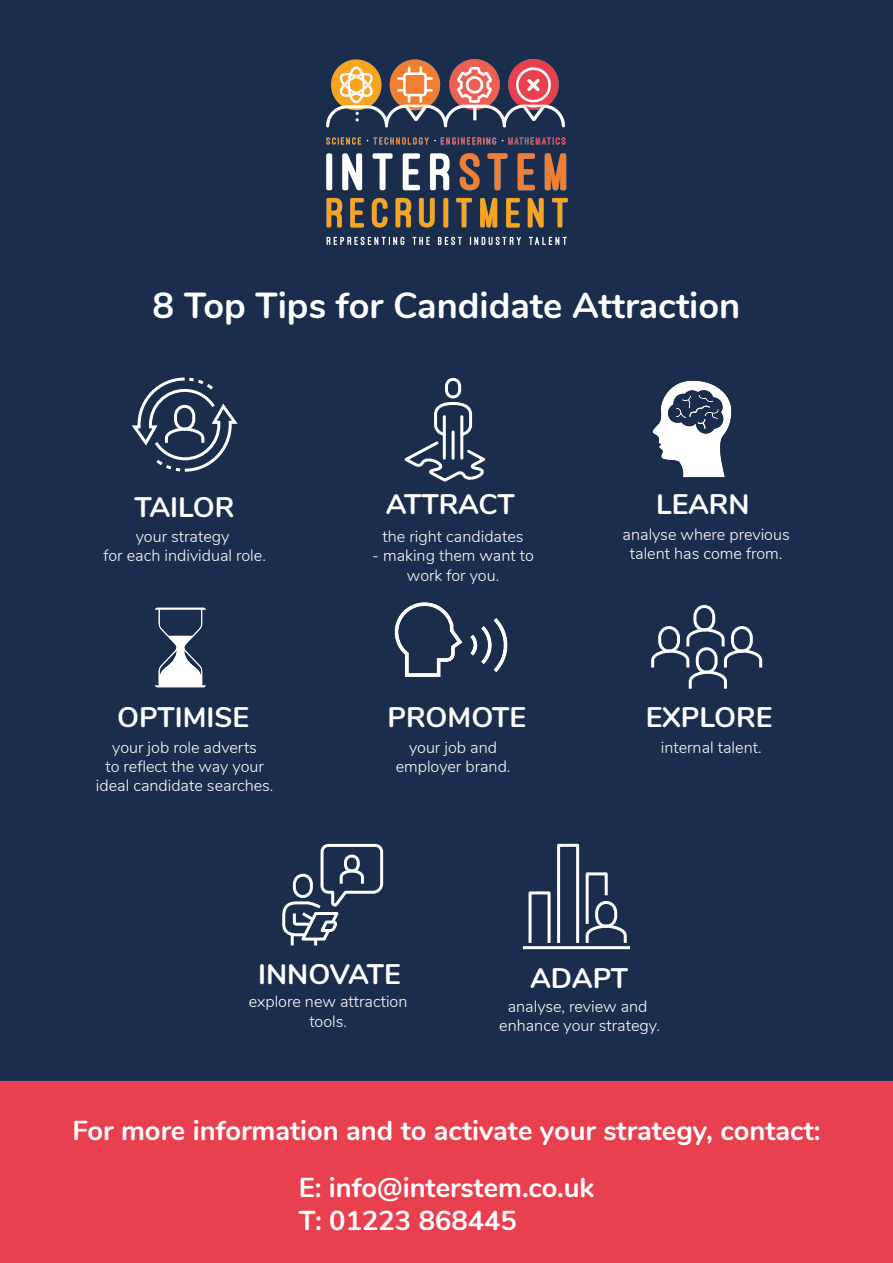
<style>
.page{position:relative;width:893px;height:1263px;background:#1a2d4c}
.page>*{position:absolute;margin:0;border:0;box-sizing:border-box;transform-origin:0 0}
.t1{font:700 36.15px "Nunito";color:#fff}
.t2{font:700 28.2px "Nunito";color:#fff}
.t3{font:700 27.3px/56.6px "Nunito";color:#fff;text-align:center}
.t4{font:300 16.2px/19.4px "Nunito";color:#fff;text-align:center}
</style>
<div class="page">
<img style="left:394px;top:602px;width:114px;height:75px">
<img style="left:155px;top:607px;width:51px;height:81px">
<img style="left:652px;top:380px;width:80px;height:98px">
<svg style="left:131px;top:377px;width:107px;height:95px"></svg>
<svg style="left:404px;top:402px;width:82px;height:80px"></svg>
<div style="left:445px;top:378px;width:16px;height:20px;border:3px solid #fff;border-radius:7px"></div>
<hr style="left:460px;top:417px;width:3px;height:41px;background:#fff">
<hr style="left:443px;top:417px;width:3px;height:41px;background:#fff">
<hr style="left:452px;top:432px;width:3px;height:26px;background:#fff">
<svg style="left:651px;top:605px;width:112px;height:84px"></svg>
<svg style="left:282px;top:843px;width:102px;height:102px"></svg>
<div style="left:344px;top:854px;width:16px;height:18px;border:3px solid #fff;border-radius:6px"></div>
<div style="left:557px;top:844px;width:22px;height:100px;border:3px solid #fff"></div>
<div style="left:528px;top:891px;width:23px;height:53px;border:3px solid #fff"></div>
<hr style="left:523px;top:946px;width:107px;height:3px;background:#fff">
<svg style="left:585px;top:872px;width:42px;height:71px"></svg>
<div style="left:0;top:1082px;width:893px;height:181px;background:#e9404f"></div>
<img style="left:326px;top:60px;width:241px;height:184px">
<h1 class="t1" style="left:153px;top:279px;width:589px">8 Top Tips for Candidate Attraction</h1>
<h2 class="t2" style="left:134px;top:486px;width:101px">TAILOR</h2>
<p class="t4" style="left:103px;top:526px;width:164px">your strategy<br>for each individual role.</p>
<h2 class="t2" style="left:117px;top:696px;width:133px">OPTIMISE</h2>
<p class="t4" style="left:96px;top:736px;width:179px">your job role adverts<br>to reflect the way your ideal candidate searches.</p>
<h2 class="t2" style="left:386px;top:484px;width:131px">ATTRACT</h2>
<p class="t4" style="left:383px;top:526px;width:142px">the right candidates</p>
<p class="t4" style="left:372px;top:545px;width:163px">- making them want to work for you.</p>
<h2 class="t2" style="left:387px;top:696px;width:140px">PROMOTE</h2>
<p class="t4" style="left:396px;top:736px;width:116px">your job and employer brand.</p>
<h2 class="t2" style="left:656px;top:484px;width:95px">LEARN</h2>
<p class="t4" style="left:623px;top:524px;width:169px">analyse where previous talent has come from.</p>
<h2 class="t2" style="left:646px;top:696px;width:128px">EXPLORE</h2>
<p class="t4" style="left:661px;top:736px;width:102px">internal talent.</p>
<h2 class="t2" style="left:258px;top:953px;width:144px">INNOVATE</h2>
<p class="t4" style="left:249px;top:991px;width:160px">explore new attraction tools.</p>
<h2 class="t2" style="left:530px;top:957px;width:100px">ADAPT</h2>
<p class="t4" style="left:499px;top:995px;width:162px">analyse, review and enhance your strategy.</p>
<h3 class="t3" style="left:72px;top:1101px;width:750px">For more information and to activate your strategy, contact:<br>E: info@interstem.co.uk</h3>
<h3 class="t3" style="left:299px;top:1190px;width:220px">T: 01223 868445</h3>
</div>
